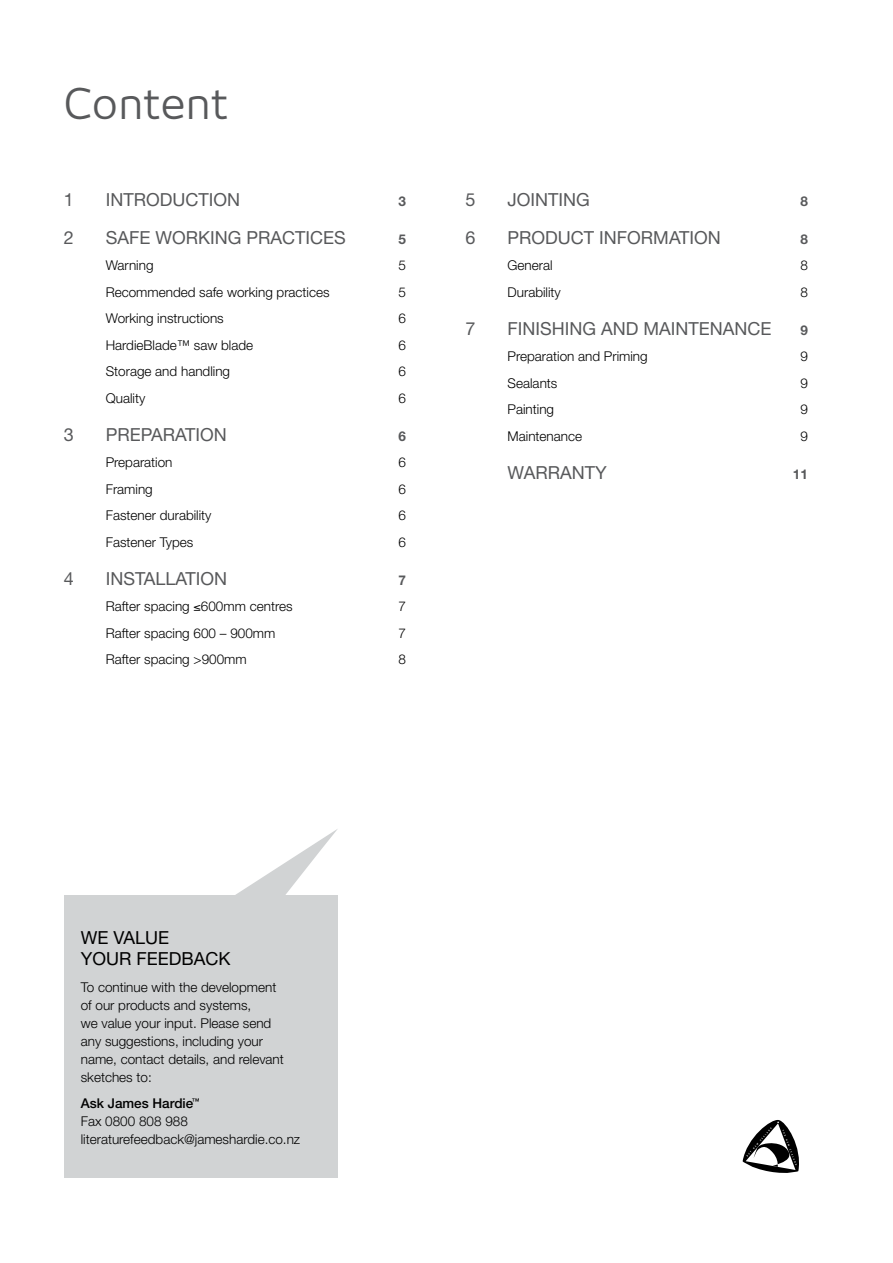
<style>
.page{position:relative;width:893px;height:1263px;background:#fff}
.page>*{position:absolute;margin:0;border:0;box-sizing:border-box;transform-origin:0 0}
.t1{font:42px "New June";letter-spacing:.01em;color:#58595b}
.t2{font:18px "Helvetica Neue";color:#58595b}
.t3{font:18px/21px "Helvetica Neue";color:#000}
.t4{font:300 13.5px/18px "Helvetica Neue";color:#000}
.t5{font:700 13.5px "Helvetica Neue";color:#58595b}
.s1{font-weight:500}
</style>
<div class="page">
<div style="left:64px;top:895px;width:273px;height:283px;background:#d1d3d4"></div>
<svg style="left:235px;top:829px;width:103px;height:173px"></svg>
<svg style="left:743px;top:1120px;width:56px;height:53px"></svg>
<h1 class="t1" style="left:64px;top:79px;width:166px">Content</h1>
<h2 class="t2" style="left:64px;top:188px;width:12px">1</h2>
<h2 class="t2" style="left:106px;top:188px;width:136px">INTRODUCTION</h2>
<p class="t5" style="left:399px;top:192px;width:9px">3</p>
<h2 class="t2" style="left:64px;top:226px;width:12px">2</h2>
<h2 class="t2" style="left:106px;top:226px;width:241px">SAFE WORKING PRACTICES</h2>
<p class="t5" style="left:399px;top:230px;width:9px">5</p>
<p class="t4" style="left:106px;top:256px;width:49px">Warning</p>
<p class="t4" style="left:399px;top:256px;width:9px">5</p>
<p class="t4" style="left:106px;top:282px;width:225px">Recommended safe working practices</p>
<p class="t4" style="left:399px;top:282px;width:9px">5</p>
<p class="t4" style="left:106px;top:309px;width:120px">Working instructions</p>
<p class="t4" style="left:399px;top:309px;width:9px">6</p>
<p class="t4" style="left:106px;top:335px;width:149px">HardieBlade™ saw blade</p>
<p class="t4" style="left:399px;top:335px;width:9px">6</p>
<p class="t4" style="left:106px;top:362px;width:126px">Storage and handling</p>
<p class="t4" style="left:399px;top:362px;width:9px">6</p>
<p class="t4" style="left:106px;top:388px;width:41px">Quality</p>
<p class="t4" style="left:399px;top:388px;width:9px">6</p>
<h2 class="t2" style="left:64px;top:423px;width:12px">3</h2>
<h2 class="t2" style="left:106px;top:423px;width:122px">PREPARATION</h2>
<p class="t5" style="left:399px;top:427px;width:9px">6</p>
<p class="t4" style="left:106px;top:453px;width:68px">Preparation</p>
<p class="t4" style="left:399px;top:453px;width:9px">6</p>
<p class="t4" style="left:106px;top:479px;width:49px">Framing</p>
<p class="t4" style="left:399px;top:479px;width:9px">6</p>
<p class="t4" style="left:106px;top:506px;width:107px">Fastener durability</p>
<p class="t4" style="left:399px;top:506px;width:9px">6</p>
<p class="t4" style="left:106px;top:532px;width:89px">Fastener Types</p>
<p class="t4" style="left:399px;top:532px;width:9px">6</p>
<h2 class="t2" style="left:64px;top:567px;width:12px">4</h2>
<h2 class="t2" style="left:106px;top:567px;width:123px">INSTALLATION</h2>
<p class="t5" style="left:399px;top:571px;width:9px">7</p>
<p class="t4" style="left:106px;top:597px;width:188px">Rafter spacing ≤600mm centres</p>
<p class="t4" style="left:399px;top:597px;width:9px">7</p>
<p class="t4" style="left:106px;top:623px;width:171px">Rafter spacing 600 – 900mm</p>
<p class="t4" style="left:399px;top:623px;width:9px">7</p>
<p class="t4" style="left:106px;top:650px;width:142px">Rafter spacing &gt;900mm</p>
<p class="t4" style="left:399px;top:650px;width:9px">8</p>
<h2 class="t2" style="left:466px;top:188px;width:12px">5</h2>
<h2 class="t2" style="left:508px;top:188px;width:84px">JOINTING</h2>
<p class="t5" style="left:800px;top:192px;width:9px">8</p>
<h2 class="t2" style="left:466px;top:226px;width:12px">6</h2>
<h2 class="t2" style="left:508px;top:226px;width:215px">PRODUCT INFORMATION</h2>
<p class="t5" style="left:800px;top:230px;width:9px">8</p>
<p class="t4" style="left:508px;top:256px;width:47px">General</p>
<p class="t4" style="left:800px;top:256px;width:9px">8</p>
<p class="t4" style="left:508px;top:282px;width:55px">Durability</p>
<p class="t4" style="left:800px;top:282px;width:9px">8</p>
<h2 class="t2" style="left:466px;top:317px;width:12px">7</h2>
<h2 class="t2" style="left:508px;top:317px;width:265px">FINISHING AND MAINTENANCE</h2>
<p class="t5" style="left:800px;top:321px;width:9px">9</p>
<p class="t4" style="left:508px;top:347px;width:142px">Preparation and Priming</p>
<p class="t4" style="left:800px;top:347px;width:9px">9</p>
<p class="t4" style="left:508px;top:373px;width:51px">Sealants</p>
<p class="t4" style="left:800px;top:373px;width:9px">9</p>
<p class="t4" style="left:508px;top:400px;width:48px">Painting</p>
<p class="t4" style="left:800px;top:400px;width:9px">9</p>
<p class="t4" style="left:508px;top:426px;width:76px">Maintenance</p>
<p class="t4" style="left:800px;top:426px;width:9px">9</p>
<h2 class="t2" style="left:508px;top:461px;width:101px">WARRANTY</h2>
<p class="t5" style="left:793px;top:465px;width:17px">11</p>
<h2 class="t3" style="left:81px;top:927px;width:151px">WE VALUE<br>YOUR FEEDBACK</h2>
<p class="t4" style="left:81px;top:978px;width:205px">To continue with the development of our products and systems,<br>we value your input. Please send any suggestions, including your name, contact details, and relevant sketches to:</p>
<p class="t4" style="left:81px;top:1094px;width:221px"><span class="s1">Ask James Hardie</span><sup>™<br></sup>Fax 0800 808 988 literaturefeedback@jameshardie.co.nz</p>
</div>
